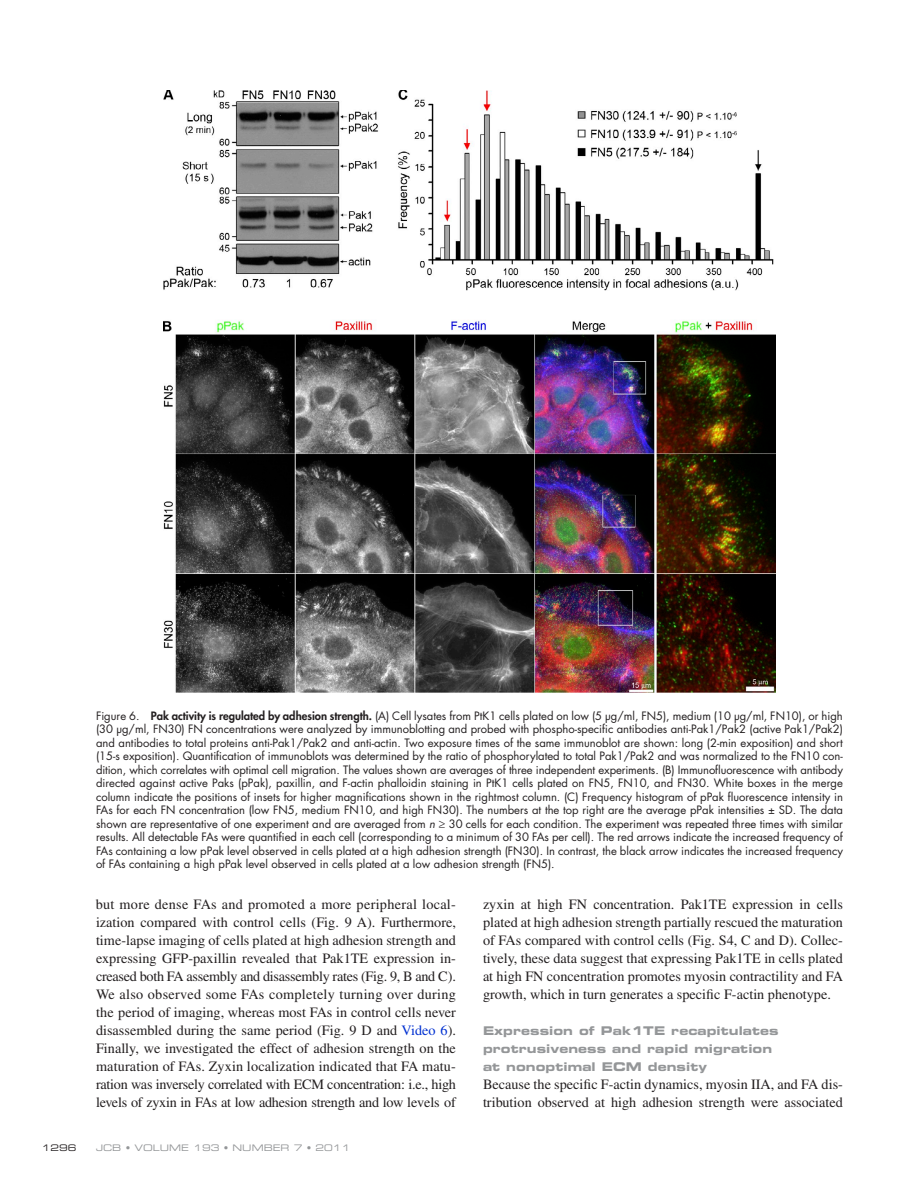
<style>
.page{position:relative;width:918px;height:1188px;background:#fff}
.page>*{position:absolute;margin:0;border:0;box-sizing:border-box;transform-origin:0 0}
.t1{font:14.25px/18px "Times LT Std";color:#231f20;text-align:justify}
.t2{font:12px/18px "Eurostile LT Std Bold Ex 2";letter-spacing:.005em;color:#949698}
.t3{font:11.25px/13.5px "Futura Std";color:#231f20;text-align:justify}
.t4{font:9px "Eurostile LT Std Ex 2";color:#949698}
.t5{font:9px "Eurostile LT Std Ex 2";color:#231f20}
.s1{font-weight:800}
.s2{font-style:italic}
.s3{color:#0030d1}
</style>
<div class="page">
<img style="left:164px;top:90px;width:612px;height:603px">
<p class="t3" style="left:96px;top:709px;width:749px">Figure 6. <span class="s1">Pak activity is regulated by adhesion strength.</span> (A) Cell lysates from PtK1 cells plated on low (5 µg/ml, FN5), medium (10 µg/ml, FN10), or high (30 µg/ml, FN30) FN concentrations were analyzed by immunoblotting and probed with phospho-specific antibodies anti-Pak1/Pak2 (active Pak1/Pak2) and antibodies to total proteins anti-Pak1/Pak2 and anti-actin. Two exposure times of the same immunoblot are shown: long (2-min exposition) and short (15-s exposition). Quantification of immunoblots was determined by the ratio of phosphorylated to total Pak1/Pak2 and was normalized to the FN10 con&shy;dition, which correlates with optimal cell migration. The values shown are averages of three independent experiments. (B) Immunofluorescence with antibody directed against active Paks (pPak), paxillin, and F-actin phalloidin staining in PtK1 cells plated on FN5, FN10, and FN30. White boxes in the merge column indicate the positions of insets for higher magnifications shown in the rightmost column. (C) Frequency histogram of pPak fluorescence intensity in FAs for each FN concentration (low FN5, medium FN10, and high FN30). The numbers at the top right are the average pPak intensities ± SD. The data shown are representative of one experiment and are averaged from <span class="s2">n</span> ≥ 30 cells for each condition. The experiment was repeated three times with similar results. All detectable FAs were quantified in each cell (corresponding to a minimum of 30 FAs per cell). The red arrows indicate the increased frequency of FAs containing a low pPak level observed in cells plated at a high adhesion strength (FN30). In contrast, the black arrow indicates the increased frequency of FAs containing a high pPak level observed in cells plated at a low adhesion strength (FN5).</p>
<p class="t1" style="left:96px;top:896px;width:362px">but more dense FAs and promoted a more peripheral local&shy;ization compared with control cells (Fig. 9 A). Furthermore, time-lapse imaging of cells plated at high adhesion strength and expressing GFP-paxillin revealed that Pak1TE expression in&shy;creased both FA assembly and disassembly rates (Fig. 9, B and C).<br>We also observed some FAs completely turning over during the period of imaging, whereas most FAs in control cells never disassembled during the same period (Fig. 9 D and <span class="s3">Video 6</span>).<br>Finally, we investigated the effect of adhesion strength on the maturation of FAs. Zyxin localization indicated that FA matu&shy;ration was inversely correlated with ECM concentration: i.e., high levels of zyxin in FAs at low adhesion strength and low levels of</p>
<p class="t5" style="left:42px;top:1142px;width:36px">1296</p>
<p class="t4" style="left:96px;top:1142px;width:256px">JCB • VOLUME 193 • NUMBER 7 • 2011</p>
<p class="t1" style="left:483px;top:896px;width:362px">zyxin at high FN concentration. Pak1TE expression in cells plated at high adhesion strength partially rescued the maturation of FAs compared with control cells (Fig. S4, C and D). Collec&shy;tively, these data suggest that expressing Pak1TE in cells plated at high FN concentration promotes myosin contractility and FA growth, which in turn generates a specific F-actin phenotype.</p>
<p class="t2" style="left:483px;top:1022px;width:297px">Expression of Pak1TE recapitulates protrusiveness and rapid migration at nonoptimal ECM density</p>
<p class="t1" style="left:483px;top:1076px;width:362px">Because the specific F-actin dynamics, myosin IIA, and FA dis&shy;tribution observed at high adhesion strength were associated</p>
</div>
